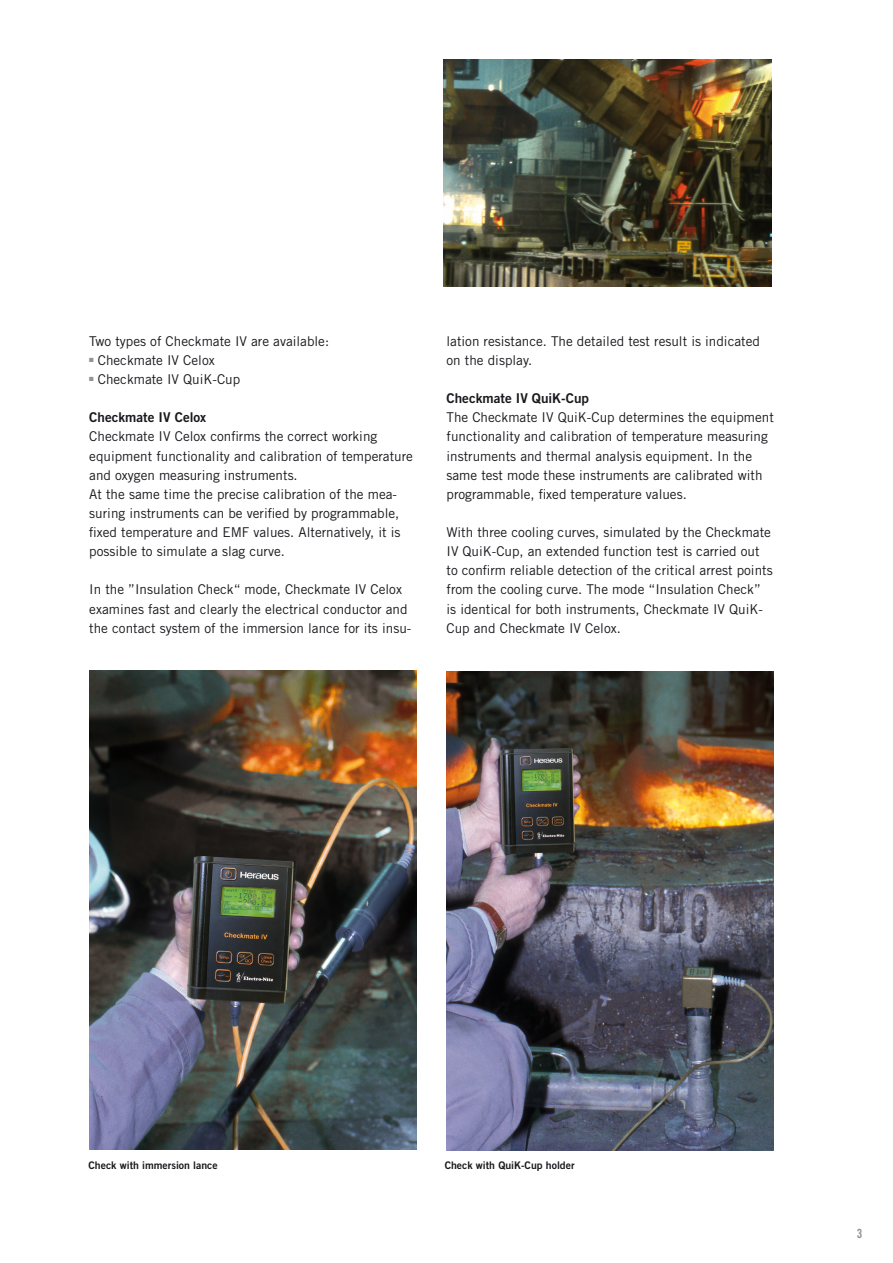
<style>
.page{position:relative;width:893px;height:1263px;background:#fff}
.page>*{position:absolute;margin:0;border:0;box-sizing:border-box;transform-origin:0 0}
.t1{font:13.5px/19.2px "Trade Gothic LT Std";color:#1a171c}
.t2{font:13.5px "Trade Gothic LT Std Bd 2";color:#1a171c}
.t3{font:12.75px "Trade Gothic LT Std Bd Cn 20";color:#929395}
.t4{font:10.5px "Trade Gothic LT Std Bd 2";color:#1a171c}
</style>
<div class="page">
<img style="left:89px;top:671px;width:328px;height:478px">
<img style="left:447px;top:672px;width:327px;height:478px">
<img style="left:444px;top:60px;width:327px;height:226px">
<p class="t1" style="left:89px;top:331px;width:241px">Two types of Checkmate IV are available:</p>
<p class="t1" style="left:89px;top:350px;width:127px"><sup>■</sup> Checkmate IV Celox</p>
<p class="t1" style="left:89px;top:369px;width:153px"><sup>■</sup> Checkmate IV QuiK-Cup</p>
<p class="t2" style="left:89px;top:409px;width:118px">Checkmate IV Celox</p>
<p class="t1" style="left:89px;top:427px;width:325px">Checkmate IV Celox confirms the correct working equipment functionality and calibration of temperature and oxygen measuring instruments.<br>At the same time the precise calibration of the mea&shy;suring instruments can be verified by programmable, fixed temperature and EMF values. Alternatively, it is possible to simulate a slag curve.</p>
<p class="t1" style="left:89px;top:580px;width:324px">In the ”Insulation Check“ mode, Checkmate IV Celox examines fast and clearly the electrical conductor and the contact system of the immersion lance for its insu-</p>
<p class="t1" style="left:446px;top:331px;width:315px">lation resistance. The detailed test result is indicated on the display.</p>
<p class="t2" style="left:446px;top:390px;width:144px">Checkmate IV QuiK-Cup</p>
<p class="t1" style="left:446px;top:408px;width:329px">The Checkmate IV QuiK-Cup determines the equipment functionality and calibration of temperature measuring instruments and thermal analysis equipment. In the same test mode these instruments are calibrated with programmable, fixed temperature values.</p>
<p class="t1" style="left:446px;top:522px;width:328px">With three cooling curves, simulated by the Checkmate IV QuiK-Cup, an extended function test is carried out to confirm reliable detection of the critical arrest points from the cooling curve. The mode “Insulation Check” is identical for both instruments, Checkmate IV QuiK-Cup and Checkmate IV Celox.</p>
<p class="t4" style="left:89px;top:1158px;width:131px">Check with immersion lance</p>
<p class="t4" style="left:445px;top:1158px;width:131px">Check with QuiK-Cup holder</p>
<p class="t3" style="left:857px;top:1226px;width:7px">3</p>
</div>
